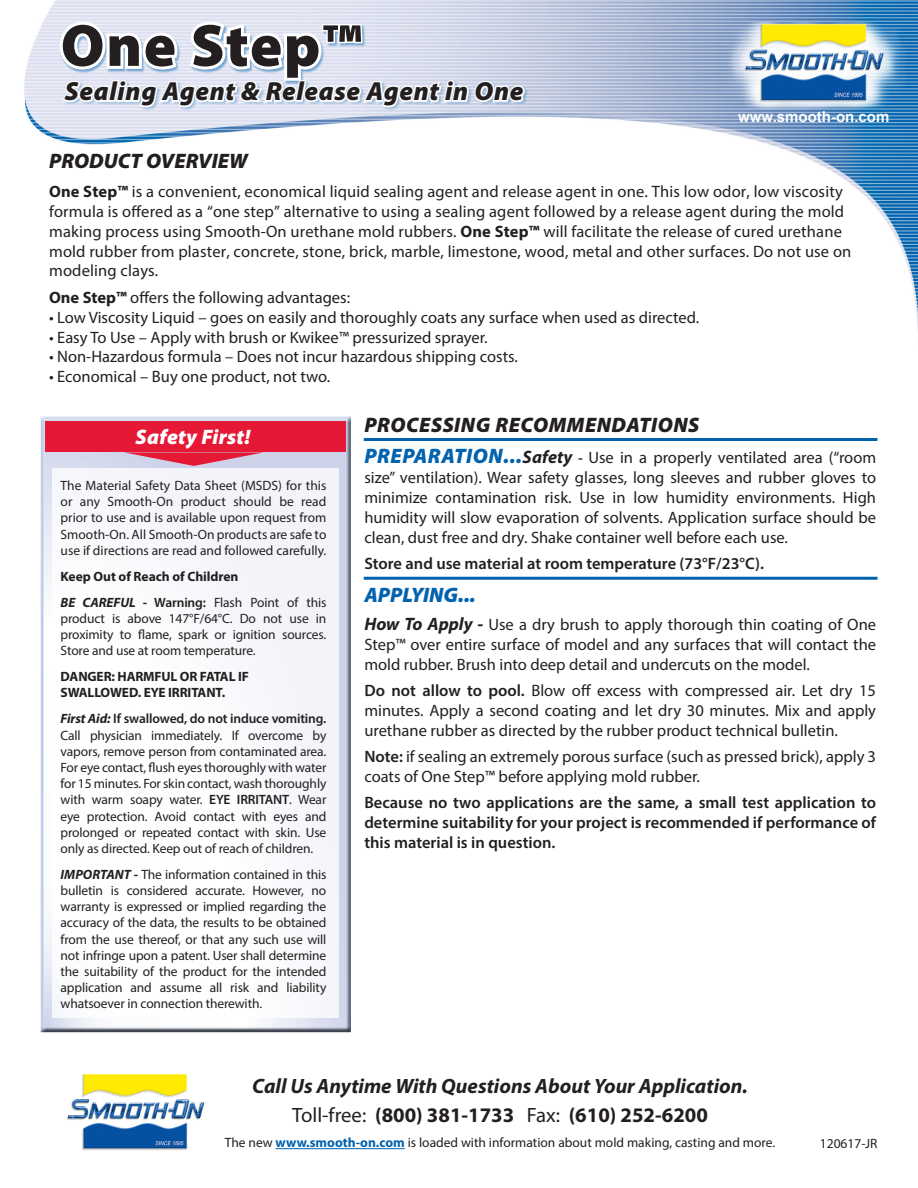
<style>
.page{position:relative;width:918px;height:1188px;background:#fff}
.page>*{position:absolute;margin:0;border:0;box-sizing:border-box;transform-origin:0 0}
.t1{font:900 60px "Myriad Pro";letter-spacing:.025em;color:#231f20}
.t2{font:italic 900 26.25px "Myriad Pro";letter-spacing:.025em;color:#231f20}
.t3{font:italic 900 21px "Myriad Pro";letter-spacing:.025em;color:#231f20}
.t4{font:italic 900 21px "Myriad Pro";color:#231f20}
.t5{font:italic 900 21px "Myriad Pro";letter-spacing:.01em;color:#fff}
.t6{font:italic 900 21px "Myriad Pro";color:#0162ae}
.t7{font:italic 700 20.7px "Myriad Pro";color:#231f20}
.t8{font:700 20.7px "Myriad Pro";color:#231f20}
.t9{font:16.5px/19.8px "Myriad Pro";color:#231f20;text-align:justify}
.t10{font:600 16.5px/19.8px "Myriad Pro";color:#231f20;text-align:justify}
.t11{font:700 15px "Arial";color:#fff}
.t12{font:13.5px/16.2px "Myriad Pro";letter-spacing:-.01em;color:#231f20;text-align:justify}
.t13{font:700 13.5px/16.2px "Myriad Pro";letter-spacing:-.01em;color:#231f20}
.s1{font-weight:700}
.s2{font-weight:700;font-style:italic}
.s3{font-weight:600}
.s4{font-weight:900;font-style:italic;font-size:21px;color:#0162ae}
.s5{font-weight:700;font-style:italic;font-size:18px}
.s6{font-weight:600;font-size:15px}
.s7{font-weight:400}
.s8{font-weight:700;color:#0162ae}
</style>
<div class="page">
<img style="left:24px;top:0;width:894px;height:330px">
<div style="left:63px;top:81px;width:466px;height:30px;background:#0162ae;opacity:.27"></div>
<svg style="left:57px;top:0;width:469px;height:109px"></svg>
<img style="left:722px;top:23px;width:186px;height:87px">
<hr style="left:364px;top:438px;width:514px;height:3px;background:#0162ae">
<hr style="left:364px;top:577px;width:514px;height:3px;background:#0162ae">
<img style="left:67px;top:1073px;width:138px;height:77px">
<hr style="left:276px;top:1148px;width:129px;height:1px;background:#0162ae">
<div style="left:40px;top:416px;width:313px;height:617px;background:#231f20;opacity:.75"></div>
<div style="left:52px;top:468px;width:286px;height:550px;background:#fff"></div>
<div style="left:45px;top:422px;width:301px;height:30px;background:#e51836"></div>
<svg style="left:124px;top:452px;width:140px;height:14px;background:#d97993"></svg>
<p class="t1" style="left:61px;top:6px;width:302px">One Step™</p>
<p class="t2" style="left:65px;top:74px;width:460px">Sealing Agent &amp; Release Agent in One</p>
<p class="t11" style="left:738px;top:107px;width:153px">www.smooth-on.com</p>
<p class="t4" style="left:49px;top:147px;width:200px">PRODUCT OVERVIEW</p>
<p class="t9" style="left:49px;top:181px;width:804px;text-align:left"><span class="s1">One Step™</span> is a convenient, economical liquid sealing agent and release agent in one. This low odor, low viscosity formula is offered as a “one step” alternative to using a sealing agent followed by a release agent during the mold making process using Smooth-On urethane mold rubbers. <span class="s1">One Step™</span> will facilitate the release of cured urethane mold rubber from plaster, concrete, stone, brick, marble, limestone, wood, metal and other surfaces. Do not use on modeling clays.</p>
<p class="t9" style="left:49px;top:287px;width:303px"><span class="s1">One Step™</span> offers the following advantages:</p>
<p class="t9" style="left:49px;top:307px;width:652px">• Low Viscosity Liquid – goes on easily and thoroughly coats any surface when used as directed.</p>
<p class="t9" style="left:49px;top:327px;width:440px">• Easy To Use – Apply with brush or Kwikee™ pressurized sprayer.</p>
<p class="t9" style="left:49px;top:347px;width:470px">• Non-Hazardous formula – Does not incur hazardous shipping costs.</p>
<p class="t9" style="left:49px;top:366px;width:283px">• Economical – Buy one product, not two.</p>
<p class="t5" style="left:136px;top:423px;width:116px">Safety First!</p>
<p class="t12" style="left:61px;top:477px;width:267px">The Material Safety Data Sheet (MSDS) for this or any Smooth-On product should be read prior to use and is available upon request from Smooth-On. All Smooth-On products are safe to use if directions are read and followed carefully.</p>
<p class="t13" style="left:61px;top:568px;width:179px">Keep Out of Reach of Children</p>
<p class="t12" style="left:61px;top:594px;width:267px"><span class="s2">BE CAREFUL -</span> <span class="s3">Warning:</span> Flash Point of this product is above 147°F/64°C. Do not use in proximity to flame, spark or ignition sources.<br>Store and use at room temperature.</p>
<p class="t13" style="left:61px;top:668px;width:190px">DANGER: HARMFUL OR FATAL IF<br>SWALLOWED. EYE IRRITANT.</p>
<p class="t12" style="left:61px;top:710px;width:267px"><span class="s2">First Aid:</span> <span class="s3">If swallowed, do not induce vomiting.<br></span>Call physician immediately. If overcome by vapors, remove person from contaminated area.<br>For eye contact, flush eyes thoroughly with water for 15 minutes. For skin contact, wash thoroughly with warm soapy water. <span class="s3">EYE IRRITANT</span>. Wear eye protection. Avoid contact with eyes and prolonged or repeated contact with skin. Use only as directed. Keep out of reach of children.</p>
<p class="t12" style="left:61px;top:866px;width:267px"><span class="s2">IMPORTANT -</span> The information contained in this bulletin is considered accurate. However, no warranty is expressed or implied regarding the accuracy of the data, the results to be obtained from the use thereof, or that any such use will not infringe upon a patent. User shall determine the suitability of the product for the intended application and assume all risk and liability whatsoever in connection therewith.</p>
<p class="t3" style="left:364px;top:411px;width:336px">PROCESSING RECOMMENDATIONS</p>
<p class="t9" style="left:364px;top:448px;width:513px"><span class="s4">PREPARATION...</span><span class="s5">Safety</span> <span class="s6">-</span> Use in a properly ventilated area (“room size” ventilation). Wear safety glasses, long sleeves and rubber gloves to minimize contamination risk. Use in low humidity environments. High humidity will slow evaporation of solvents. Application surface should be clean, dust free and dry. Shake container well before each use.</p>
<p class="t10" style="left:364px;top:553px;width:401px">Store and use material at room temperature (73°F/23°C).</p>
<p class="t6" style="left:364px;top:581px;width:113px">APPLYING...</p>
<p class="t9" style="left:364px;top:615px;width:513px"><span class="s5">How To Apply -</span> Use a dry brush to apply thorough thin coating of One Step™ over entire surface of model and any surfaces that will contact the mold rubber. Brush into deep detail and undercuts on the model.</p>
<p class="t9" style="left:364px;top:681px;width:513px"><span class="s3">Do not allow to pool.</span> Blow off excess with compressed air. Let dry 15 minutes. Apply a second coating and let dry 30 minutes. Mix and apply urethane rubber as directed by the rubber product technical bulletin.</p>
<p class="t9" style="left:364px;top:746px;width:513px"><span class="s3">Note:</span> if sealing an extremely porous surface (such as pressed brick), apply 3 coats of One Step™ before applying mold rubber.</p>
<p class="t10" style="left:364px;top:792px;width:513px">Because no two applications are the same, a small test application to determine suitability for your project is recommended if performance of this material is in question.</p>
<p class="t7" style="left:252px;top:1073px;width:497px">Call Us Anytime With Questions About Your Application.</p>
<p class="t8" style="left:292px;top:1101px;width:417px"><span class="s7">Toll-free:</span> (800) 381-1733 <span class="s7">Fax:</span> (610) 252-6200</p>
<p class="t12" style="left:225px;top:1135px;width:552px">The new <span class="s8">www.smooth-on.com</span> is loaded with information about mold making, casting and more.</p>
<p class="t12" style="left:820px;top:1135px;width:59px">120617-JR</p>
</div>
